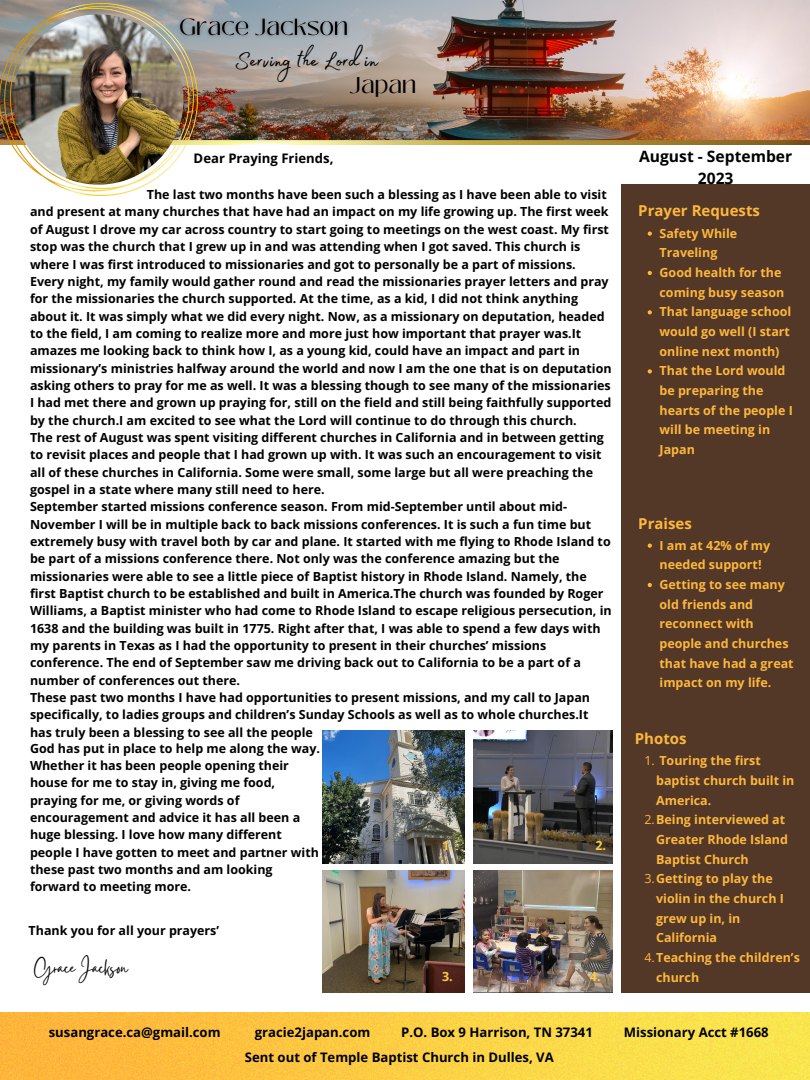
<style>
.page{position:relative;width:810px;height:1080px;background:#fff}
.page>*{position:absolute;margin:0;border:0;box-sizing:border-box;transform-origin:0 0}
.t1{font:28.12px "Madelyn Fill";color:#000}
.t2{font:23.12px "Gistesy";color:#000}
.t3{font:22.69px "Black Mango";color:#000}
.t4{font:700 15.62px/21.6px "Open Sans";color:#000;text-align:center}
.t5{font:700 15px "Open Sans";color:#feb73b}
.t6{font:700 13.12px "Open Sans";color:#000}
.t7{font:700 12.5px/17.4px "Open Sans";color:#000}
.t8{font:700 12.5px/19.7px "Open Sans";color:#feb73b}
.t9{font:700 12.5px "Open Sans";color:#fdcb43}
.s1{font-weight:400}
</style>
<div class="page">
<img style="left:0;top:0;width:810px;height:140px">
<img style="left:197px;top:140px;width:613px;height:5px">
<img style="left:0;top:3px;width:197px;height:193px">
<img style="left:13px;top:14px;width:171px;height:171px">
<img style="left:0;top:1013px;width:810px;height:67px">
<div style="left:621px;top:185px;width:189px;height:808px;background:#533828"></div>
<img style="left:474px;top:731px;width:138px;height:132px">
<img style="left:473px;top:871px;width:139px;height:122px">
<img style="left:323px;top:871px;width:142px;height:122px">
<img style="left:323px;top:731px;width:141px;height:132px">
<img style="left:174px;top:11px;width:178px;height:34px">
<svg style="left:648px;top:231px;width:4px;height:5px"></svg>
<svg style="left:648px;top:271px;width:4px;height:4px"></svg>
<svg style="left:648px;top:310px;width:4px;height:4px"></svg>
<svg style="left:648px;top:369px;width:4px;height:5px"></svg>
<svg style="left:648px;top:544px;width:4px;height:4px"></svg>
<svg style="left:648px;top:583px;width:4px;height:4px"></svg>
<p class="t1" style="left:235px;top:39px;width:144px">Serving the Lord in</p>
<p class="t3" style="left:349px;top:68px;width:69px">Japan</p>
<p class="t6" style="left:194px;top:149px;width:141px">Dear Praying Friends,</p>
<p class="t7" style="left:30px;top:186px;width:583px;text-indent:117px">The last two months have been such a blessing as I have been able to visit and present at many churches that have had an impact on my life growing up. The first week of August I drove my car across country to start going to meetings on the west coast. My first stop was the church that I grew up in and was attending when I got saved. This church is where I was first introduced to missionaries and got to personally be a part of missions.<br>Every night, my family would gather round and read the missionaries prayer letters and pray for the missionaries the church supported. At the time, as a kid, I did not think anything about it. It was simply what we did every night. Now, as a missionary on deputation, headed to the field, I am coming to realize more and more just how important that prayer was.It amazes me looking back to think how I, as a young kid, could have an impact and part in missionary’s ministries halfway around the world and now I am the one that is on deputation asking others to pray for me as well. It was a blessing though to see many of the missionaries I had met there and grown up praying for, still on the field and still being faithfully supported by the church.I am excited to see what the Lord will continue to do through this church.</p>
<p class="t7" style="left:30px;top:428px;width:575px">The rest of August was spent visiting different churches in California and in between getting to revisit places and people that I had grown up with. It was such an encouragement to visit all of these churches in California. Some were small, some large but all were preaching the gospel in a state where many still need to here.</p>
<p class="t7" style="left:30px;top:498px;width:583px">September started missions conference season. From mid-September until about mid-November I will be in multiple back to back missions conferences. It is such a fun time but extremely busy with travel both by car and plane. It started with me flying to Rhode Island to be part of a missions conference there. Not only was the conference amazing but the missionaries were able to see a little piece of Baptist history in Rhode Island. Namely, the first Baptist church to be established and built in America.The church was founded by Roger Williams, a Baptist minister who had come to Rhode Island to escape religious persecution, in 1638 and the building was built in 1775. Right after that, I was able to spend a few days with my parents in Texas as I had the opportunity to present in their churches’ missions conference. The end of September saw me driving back out to California to be a part of a number of conferences out there.</p>
<p class="t7" style="left:30px;top:689px;width:562px">These past two months I have had opportunities to present missions, and my call to Japan specifically, to ladies groups and children’s Sunday Schools as well as to whole churches.It has truly been a blessing to see all the people</p>
<p class="t7" style="left:30px;top:739px;width:292px">God has put in place to help me along the way.<br>Whether it has been people opening their house for me to stay in, giving me food, praying for me, or giving words of encouragement and advice it has all been a huge blessing. I love how many different people I have gotten to meet and partner with these past two months and am looking forward to meeting more.</p>
<p class="t7" style="left:29px;top:921px;width:192px">Thank you for all your prayers’</p>
<p class="t2" style="left:34px;top:952px;width:95px">Grace Jackson</p>
<p class="t9" style="left:442px;top:837px;width:12px">1.</p>
<p class="t9" style="left:595px;top:837px;width:12px">2.</p>
<p class="t9" style="left:442px;top:968px;width:12px">3.</p>
<p class="t9" style="left:590px;top:968px;width:12px">4.</p>
<p class="t4" style="left:639px;top:145px;width:155px">August - September<br>2023</p>
<p class="t5" style="left:638px;top:200px;width:123px">Prayer Requests</p>
<p class="t8" style="left:660px;top:223px;width:79px">Safety While<br>Traveling</p>
<p class="t8" style="left:660px;top:262px;width:126px">Good health for the coming busy season</p>
<p class="t8" style="left:660px;top:302px;width:133px;text-align:justify">That language school would go well (I start online next month)</p>
<p class="t8" style="left:660px;top:361px;width:135px">That the Lord would be preparing the hearts of the people I will be meeting in<br>Japan</p>
<p class="t5" style="left:638px;top:513px;width:55px">Praises</p>
<p class="t8" style="left:660px;top:535px;width:112px">I am at 42% of my needed support!</p>
<p class="t8" style="left:660px;top:574px;width:136px">Getting to see many old friends and reconnect with people and churches that have had a great impact on my life.</p>
<p class="t5" style="left:635px;top:728px;width:53px">Photos</p>
<p class="t8" style="left:656px;top:751px;width:140px;text-indent:-12px"><span class="s1">1.</span> Touring the first baptist church built in<br>America.</p>
<p class="t8" style="left:656px;top:810px;width:133px;text-indent:-12px"><span class="s1">2.</span>Being interviewed at<br>Greater Rhode Island<br>Baptist Church</p>
<p class="t8" style="left:656px;top:869px;width:129px;text-indent:-12px"><span class="s1">3.</span>Getting to play the violin in the church I grew up in, in<br>California</p>
<p class="t8" style="left:656px;top:947px;width:145px;text-indent:-12px"><span class="s1">4.</span>Teaching the children’s church</p>
<p class="t6" style="left:49px;top:1023px;width:173px">susangrace.ca@gmail.com</p>
<p class="t6" style="left:255px;top:1023px;width:117px">gracie2japan.com</p>
<p class="t6" style="left:401px;top:1023px;width:193px">P.O. Box 9 Harrison, TN 37341</p>
<p class="t6" style="left:624px;top:1023px;width:146px">Missionary Acct #1668</p>
<p class="t6" style="left:245px;top:1048px;width:310px">Sent out of Temple Baptist Church in Dulles, VA</p>
</div>
